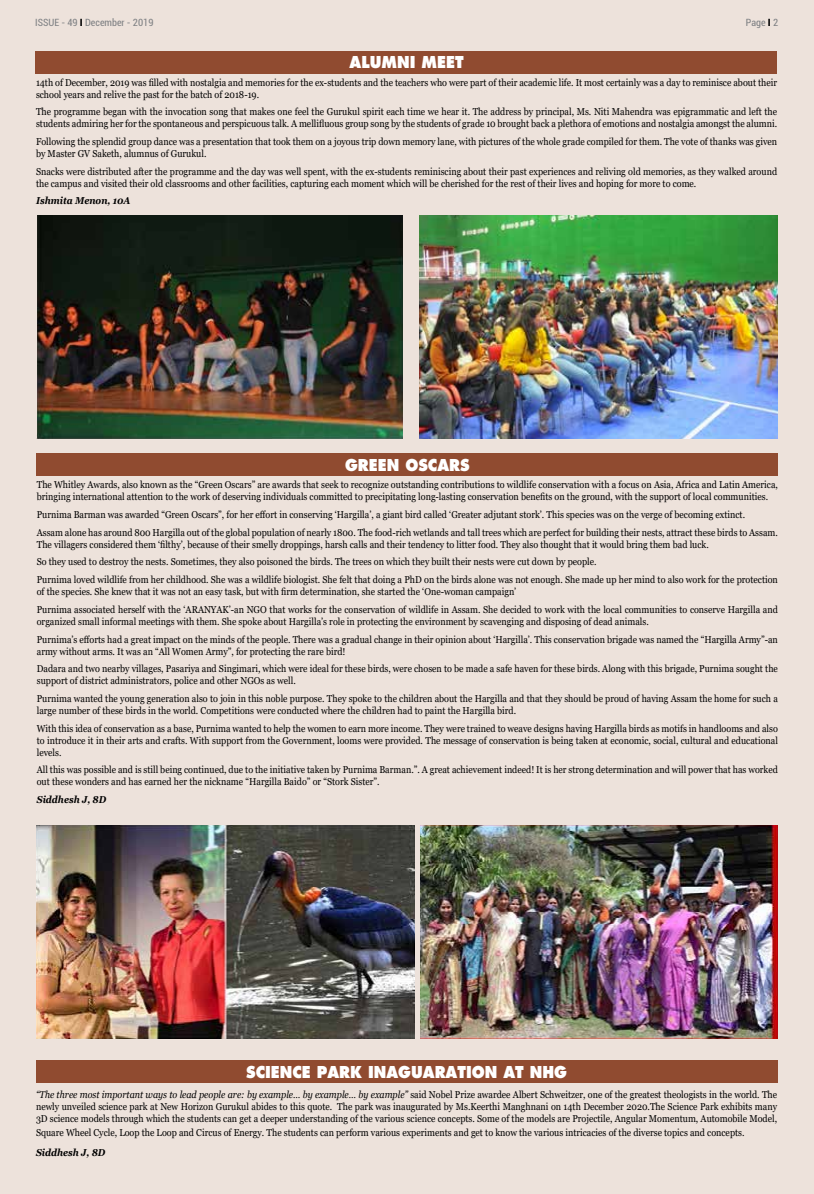
<style>
.page{position:relative;width:814px;height:1194px;background:#fff}
.page>*{position:absolute;margin:0;border:0;box-sizing:border-box;transform-origin:0 0}
.t1{font:800 16px "Futura";color:#fff;scale:.9 1}
.t2{font:10px/12px "Georgia";color:#000;scale:.9 1}
.t3{font:italic 700 10px "Georgia";color:#000;scale:.9 1}
.t4{font:condensed 10px "Roboto";color:#808285}
.s1{font-weight:900;font-stretch:normal;color:#000}
.s2{font-style:italic}
</style>
<div class="page">
<div style="left:0;top:0;width:814px;height:1193px;background:#ede2db"></div>
<div style="left:35px;top:51px;width:742px;height:23px;background:#904b30"></div>
<div style="left:36px;top:453px;width:742px;height:23px;background:#904b30"></div>
<img style="left:419px;top:216px;width:358px;height:223px">
<img style="left:37px;top:215px;width:365px;height:224px">
<img style="left:36px;top:825px;width:379px;height:212px">
<img style="left:420px;top:825px;width:357px;height:212px">
<div style="left:36px;top:1059px;width:742px;height:23px;background:#904b30"></div>
<p class="t4" style="left:35px;top:15px;width:120px">ISSUE - 49 <span class="s1">I</span> December - 2019</p>
<p class="t4" style="left:746px;top:15px;width:34px">Page <span class="s1">I</span> 2</p>
<h1 class="t1" style="left:349px;top:52px;width:128px">ALUMNI MEET</h1>
<p class="t2" style="left:36px;top:76px;width:825px">14th of December, 2019 was filled with nostalgia and memories for the ex-students and the teachers who were part of their academic life. It most certainly was a day to reminisce about their school years and relive the past for the batch of 2018-19.</p>
<p class="t2" style="left:36px;top:106px;width:825px">The programme began with the invocation song that makes one feel the Gurukul spirit each time we hear it. The address by principal, Ms. Niti Mahendra was epigrammatic and left the students admiring her for the spontaneous and perspicuous talk. A mellifluous group song by the students of grade 10 brought back a plethora of emotions and nostalgia amongst the alumni.</p>
<p class="t2" style="left:36px;top:136px;width:825px">Following the splendid group dance was a presentation that took them on a joyous trip down memory lane, with pictures of the whole grade compiled for them. The vote of thanks was given by Master GV Saketh, alumnus of Gurukul.</p>
<p class="t2" style="left:36px;top:165px;width:825px">Snacks were distributed after the programme and the day was well spent, with the ex-students reminiscing about their past experiences and reliving old memories, as they walked around the campus and visited their old classrooms and other facilities, capturing each moment which will be cherished for the rest of their lives and hoping for more to come.</p>
<p class="t3" style="left:36px;top:194px;width:106px">Ishmita Menon, 10A</p>
<h1 class="t1" style="left:345px;top:454px;width:140px">GREEN OSCARS</h1>
<p class="t2" style="left:37px;top:479px;width:825px">The Whitley Awards, also known as the “Green Oscars” are awards that seek to recognize outstanding contributions to wildlife conservation with a focus on Asia, Africa and Latin America, bringing international attention to the work of deserving individuals committed to precipitating long-lasting conservation benefits on the ground, with the support of local communities.</p>
<p class="t2" style="left:37px;top:506px;width:825px;line-height:17.7px">Purnima Barman was awarded “Green Oscars”, for her effort in conserving ‘Hargilla’, a giant bird called ‘Greater adjutant stork’. This species was on the verge of becoming extinct.<br>Assam alone has around 800 Hargilla out of the global population of nearly 1800. The food-rich wetlands and tall trees which are perfect for building their nests, attract these birds to Assam.</p>
<p class="t2" style="left:37px;top:535px;width:825px;line-height:17.7px">The villagers considered them ‘filthy’, because of their smelly droppings, harsh calls and their tendency to litter food. They also thought that it would bring them bad luck.<br>So they used to destroy the nests. Sometimes, they also poisoned the birds. The trees on which they built their nests were cut down by people.<br>Purnima loved wildlife from her childhood. She was a wildlife biologist. She felt that doing a PhD on the birds alone was not enough. She made up her mind to also work for the protection</p>
<p class="t2" style="left:37px;top:583px;width:825px;line-height:17.7px">of the species. She knew that it was not an easy task, but with firm determination, she started the ‘One-woman campaign’<br>Purnima associated herself with the ‘ARANYAK’-an NGO that works for the conservation of wildlife in Assam. She decided to work with the local communities to conserve Hargilla and</p>
<p class="t2" style="left:37px;top:612px;width:825px;line-height:17.7px">organized small informal meetings with them. She spoke about Hargilla’s role in protecting the environment by scavenging and disposing of dead animals.<br>Purnima’s efforts had a great impact on the minds of the people. There was a gradual change in their opinion about ‘Hargilla’. This conservation brigade was named the “Hargilla Army”-an</p>
<p class="t2" style="left:37px;top:642px;width:825px;line-height:17.7px">army without arms. It was an “All Women Army”, for protecting the rare bird!<br>Dadara and two nearby villages, Pasariya and Singimari, which were ideal for these birds, were chosen to be made a safe haven for these birds. Along with this brigade, Purnima sought the</p>
<p class="t2" style="left:37px;top:672px;width:825px;line-height:17.7px">support of district administrators, police and other NGOs as well.<br>Purnima wanted the young generation also to join in this noble purpose. They spoke to the children about the Hargilla and that they should be proud of having Assam the home for such a</p>
<p class="t2" style="left:37px;top:701px;width:825px;line-height:17.7px">large number of these birds in the world. Competitions were conducted where the children had to paint the Hargilla bird.<br>With this idea of conservation as a base, Purnima wanted to help the women to earn more income. They were trained to weave designs having Hargilla birds as motifs in handlooms and also</p>
<p class="t2" style="left:37px;top:734px;width:825px">to introduce it in their arts and crafts. With support from the Government, looms were provided. The message of conservation is being taken at economic, social, cultural and educational levels.</p>
<p class="t2" style="left:37px;top:763px;width:825px">All this was possible and is still being continued, due to the initiative taken by Purnima Barman.”. A great achievement indeed! It is her strong determination and will power that has worked out these wonders and has earned her the nickname “Hargilla Baido” or “Stork Sister”.</p>
<p class="t3" style="left:37px;top:792px;width:79px">Siddhesh J, 8D</p>
<h1 class="t1" style="left:246px;top:1061px;width:358px">SCIENCE PARK INAGUARATION AT NHG</h1>
<p class="t2" style="left:36px;top:1087px;width:825px;text-align:justify"><span class="s2">“The three most important ways to lead people are: by example… by example… by example”</span> said Nobel Prize awardee Albert Schweitzer, one of the greatest theologists in the world. The newly unveiled science park at New Horizon Gurukul abides to this quote. The park was inaugurated by Ms.Keerthi Manghnani on 14th December 2020.The Science Park exhibits many 3D science models through which the students can get a deeper understanding of the various science concepts. Some of the models are Projectile, Angular Momentum, Automobile Model,</p>
<p class="t2" style="left:36px;top:1126px;width:788px">Square Wheel Cycle, Loop the Loop and Circus of Energy. The students can perform various experiments and get to know the various intricacies of the diverse topics and concepts.</p>
<p class="t3" style="left:36px;top:1145px;width:79px">Siddhesh J, 8D</p>
</div>
